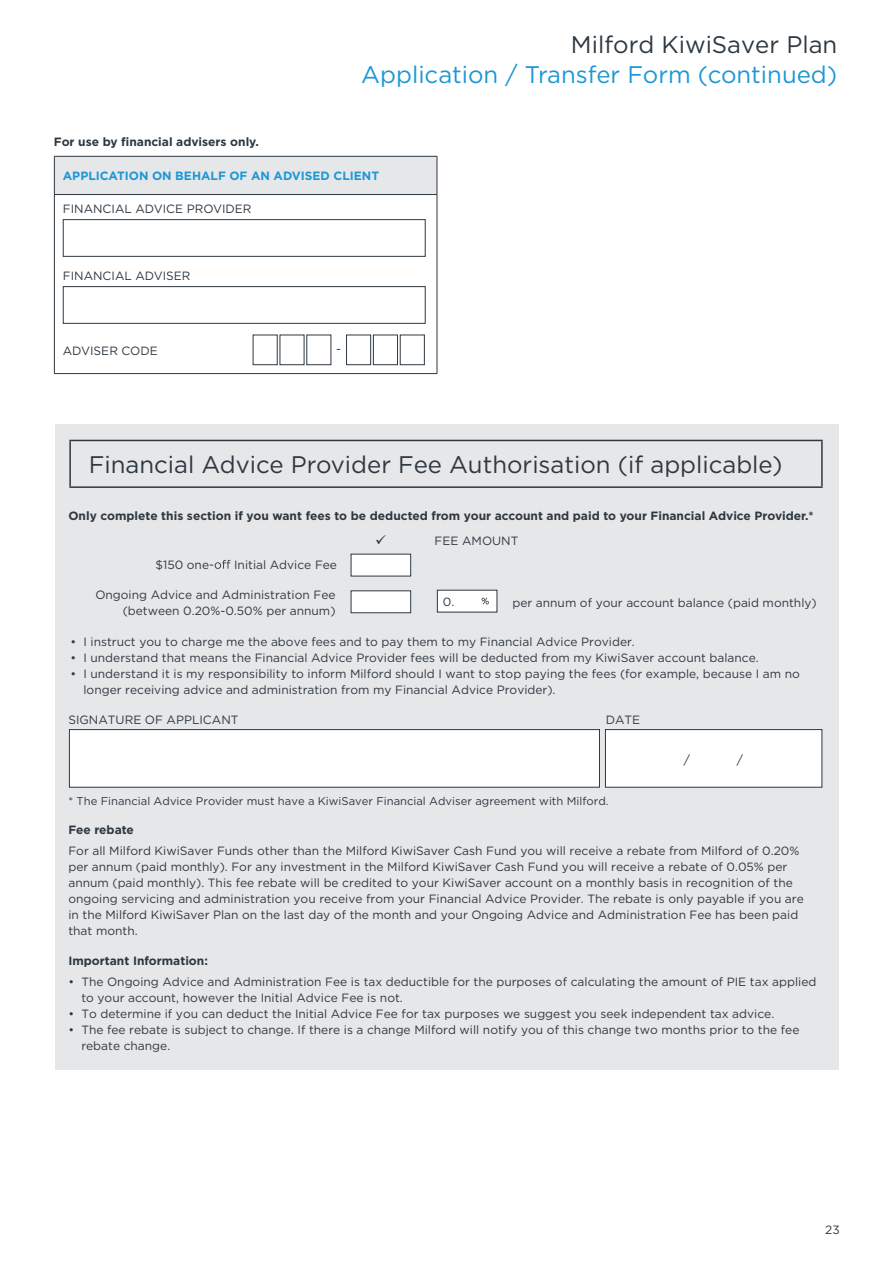
<style>
.page{position:relative;width:893px;height:1263px;background:#fff}
.page>*{position:absolute;margin:0;border:0;box-sizing:border-box;transform-origin:0 0}
.t1{font:24px "Gotham";color:#2e3840}
.t2{font:24px "Gotham";color:#1d97d5}
.t3{font:12.3px "Gotham";color:#2e3840}
.t4{font:12px/16px "Gotham";color:#2e3840}
.t5{font:700 12px "Gotham";color:#2e3840}
.t6{font:700 12px "Gotham";color:#1d97d5}
.t7{font:12px "Gotham";color:#2f3b41}
.t8{font:11.25px "Gotham";color:#2e3840}
.s1{font-weight:700}
</style>
<div class="page">
<div style="left:55px;top:425px;width:783px;height:645px;background:#e6e7e9"></div>
<div style="left:54px;top:156px;width:383px;height:39px;background:#e6e7e9"></div>
<hr style="left:54px;top:156px;width:383px;height:1px;background:#2e3840">
<hr style="left:54px;top:157px;width:1px;height:37px;background:#2e3840">
<hr style="left:437px;top:157px;width:1px;height:37px;background:#2e3840">
<hr style="left:54px;top:195px;width:1px;height:178px;background:#2e3840">
<hr style="left:437px;top:195px;width:1px;height:178px;background:#2e3840">
<hr style="left:54px;top:373px;width:383px;height:1px;background:#2e3840">
<hr style="left:54px;top:194px;width:383px;height:1px;background:#2e3840">
<div style="left:63px;top:219px;width:363px;height:38px;border:1px solid #2e3840"></div>
<div style="left:63px;top:286px;width:363px;height:38px;border:1px solid #2e3840"></div>
<div style="left:253px;top:335px;width:25px;height:30px;border:1px solid #2e3840"></div>
<div style="left:346px;top:335px;width:25px;height:30px;border:1px solid #2e3840"></div>
<div style="left:373px;top:335px;width:25px;height:30px;border:1px solid #2e3840"></div>
<div style="left:400px;top:335px;width:25px;height:30px;border:1px solid #2e3840"></div>
<hr style="left:69px;top:440px;width:754px;height:1px;background:#2e3840">
<hr style="left:69px;top:441px;width:2px;height:45px;background:#2e3840">
<hr style="left:821px;top:441px;width:2px;height:45px;background:#2e3840">
<hr style="left:69px;top:486px;width:754px;height:2px;background:#2e3840">
<svg style="left:210px;top:560px;width:20px;height:9px"></svg>
<div style="left:351px;top:554px;width:60px;height:22px;background:#fff"></div>
<div style="left:351px;top:591px;width:60px;height:22px;background:#fff"></div>
<div style="left:351px;top:590px;width:60px;height:23px;border:1px solid #2e3840"></div>
<div style="left:437px;top:590px;width:60px;height:22px;background:#fff"></div>
<svg style="left:482px;top:598px;width:7px;height:6px"></svg>
<div style="left:605px;top:729px;width:217px;height:58px;background:#fff"></div>
<div style="left:605px;top:729px;width:217px;height:58px;border:1px solid #2e3840"></div>
<div style="left:69px;top:729px;width:530px;height:58px;background:#fff"></div>
<div style="left:69px;top:729px;width:531px;height:58px;border:1px solid #2e3840"></div>
<p class="t1" style="left:571px;top:29px;width:268px">Milford KiwiSaver Plan</p>
<p class="t2" style="left:361px;top:59px;width:478px">Application / Transfer Form (continued)</p>
<p class="t5" style="left:54px;top:133px;width:206px">For use by financial advisers only.</p>
<p class="t6" style="left:63px;top:168px;width:318px">APPLICATION ON BEHALF OF AN ADVISED CLIENT</p>
<p class="t4" style="left:63px;top:200px;width:190px">FINANCIAL ADVICE PROVIDER</p>
<p class="t4" style="left:63px;top:267px;width:129px">FINANCIAL ADVISER</p>
<p class="t4" style="left:63px;top:342px;width:96px">ADVISER CODE</p>
<p class="t4" style="left:336px;top:341px;width:6px">-</p>
<p class="t1" style="left:89px;top:449px;width:695px">Financial Advice Provider Fee Authorisation (if applicable)</p>
<p class="t5" style="left:68px;top:507px;width:747px">Only complete this section if you want fees to be deducted from your account and paid to your Financial Advice Provider.*</p>
<p class="t4" style="left:435px;top:533px;width:85px">FEE AMOUNT</p>
<p class="t4" style="left:155px;top:556px;width:55px">$150 one</p>
<p class="t4" style="left:234px;top:556px;width:104px">Initial Advice Fee</p>
<p class="t4" style="left:95px;top:586px;width:242px;line-height:16.5px;text-align:right">Ongoing Advice and Administration Fee (between 0.20%-0.50% per annum)</p>
<p class="t4" style="left:443px;top:593px;width:13px">0.</p>
<p class="t4" style="left:512px;top:594px;width:306px">per annum of your account balance (paid monthly)</p>
<p class="t4" style="left:71px;top:633px;width:566px">• I instruct you to charge me the above fees and to pay them to my Financial Advice Provider.</p>
<p class="t4" style="left:71px;top:649px;width:690px">• I understand that means the Financial Advice Provider fees will be deducted from my KiwiSaver account balance.</p>
<p class="t4" style="left:83px;top:665px;width:718px;text-indent:-13px">• I understand it is my responsibility to inform Milford should I want to stop paying the fees (for example, because I am no longer receiving advice and administration from my Financial Advice Provider).</p>
<p class="t4" style="left:68px;top:711px;width:172px">SIGNATURE OF APPLICANT</p>
<p class="t4" style="left:606px;top:711px;width:36px">DATE</p>
<p class="t3" style="left:684px;top:752px;width:8px">/</p>
<p class="t3" style="left:737px;top:752px;width:8px">/</p>
<p class="t8" style="left:68px;top:793px;width:542px">* The Financial Advice Provider must have a KiwiSaver Financial Adviser agreement with Milford.</p>
<p class="t4" style="left:68px;top:820px;width:732px;line-height:20.2px"><span class="s1">Fee rebate<br></span>For all Milford KiwiSaver Funds other than the Milford KiwiSaver Cash Fund you will receive a rebate from Milford of 0.20%</p>
<p class="t4" style="left:68px;top:858px;width:737px">per annum (paid monthly). For any investment in the Milford KiwiSaver Cash Fund you will receive a rebate of 0.05% per annum (paid monthly). This fee rebate will be credited to your KiwiSaver account on a monthly basis in recognition of the ongoing servicing and administration you receive from your Financial Advice Provider. The rebate is only payable if you are in the Milford KiwiSaver Plan on the last day of the month and your Ongoing Advice and Administration Fee has been paid that month.</p>
<p class="t5" style="left:68px;top:953px;width:141px">Important Information:</p>
<p class="t4" style="left:81px;top:973px;width:736px;text-indent:-13px">• The Ongoing Advice and Administration Fee is tax deductible for the purposes of calculating the amount of PIE tax applied to your account, however the Initial Advice Fee is not.</p>
<p class="t4" style="left:68px;top:1005px;width:707px">• To determine if you can deduct the Initial Advice Fee for tax purposes we suggest you seek independent tax advice.</p>
<p class="t4" style="left:81px;top:1021px;width:720px;text-indent:-13px">• The fee rebate is subject to change. If there is a change Milford will notify you of this change two months prior to the fee rebate change.</p>
<p class="t7" style="left:825px;top:1221px;width:16px">23</p>
</div>
